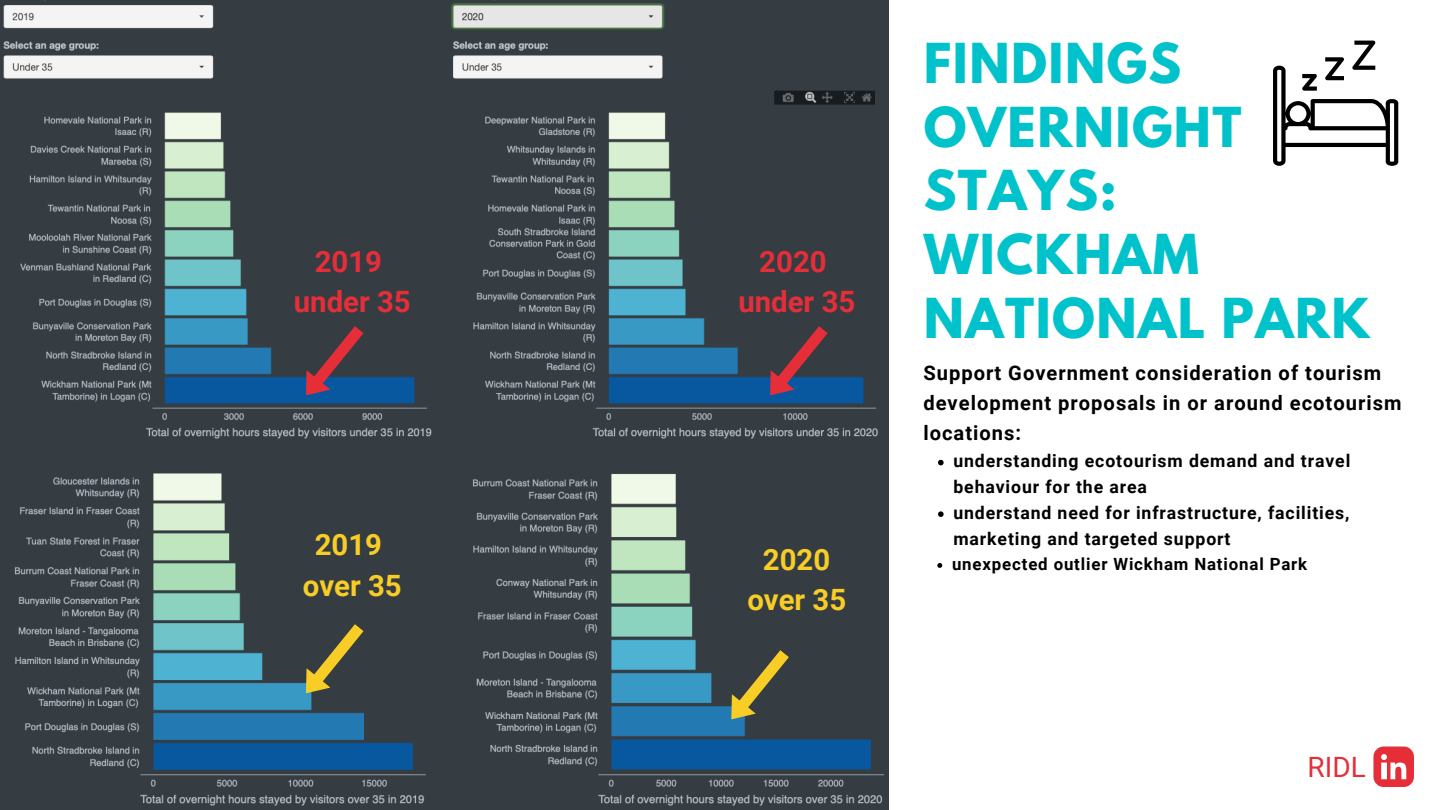
<style>
.page{position:relative;width:1440px;height:810px;background:#fff}
.page>*{position:absolute;margin:0;border:0;box-sizing:border-box;transform-origin:0 0}
.t1{font:700 48.8px/63.8px "League Spartan";letter-spacing:.03em;color:#00c2cb}
.t2{font:700 29.4px/40.5px "Roboto";color:#e62e39;text-align:center}
.t3{font:700 29.4px/40.5px "Roboto";color:#f7cd26;text-align:center}
.t4{font:28px "Roboto";color:#e62e39}
.t5{font:700 20.1px/30px "Roboto";letter-spacing:.05em;color:#000}
.t6{font:700 17.7px/25.8px "Roboto";letter-spacing:.05em;color:#000}
.t7{font:700 16.9px "Roboto";letter-spacing:.05em;color:#000}
</style>
<div class="page">
<img style="left:0;top:441px;width:888px;height:369px">
<svg style="left:719px;top:644px;width:78px;height:85px;background:#515645"></svg>
<img style="left:0;top:0;width:888px;height:441px">
<svg style="left:294px;top:320px;width:77px;height:85px;background:#444158"></svg>
<svg style="left:758px;top:320px;width:77px;height:85px;background:#444158"></svg>
<svg style="left:1273px;top:41px;width:125px;height:125px"></svg>
<svg style="left:938px;top:460px;width:6px;height:5px"></svg>
<svg style="left:938px;top:511px;width:6px;height:6px"></svg>
<svg style="left:937px;top:563px;width:5px;height:5px"></svg>
<svg style="left:294px;top:618px;width:77px;height:85px;background:#535643"></svg>
<svg style="left:1373px;top:747px;width:41px;height:40px"></svg>
<h2 class="t2" style="left:294px;top:241px;width:118px">2019 under 35</h2>
<h2 class="t3" style="left:303px;top:525px;width:100px">2019 over 35</h2>
<h2 class="t2" style="left:738px;top:241px;width:118px">2020 under 35</h2>
<h2 class="t3" style="left:747px;top:539px;width:100px">2020 over 35</h2>
<h1 class="t1" style="left:924px;top:38px;width:448px">FINDINGS<br>OVERNIGHT<br>STAYS:<br>WICKHAM<br>NATIONAL PARK</h1>
<p class="t5" style="left:923px;top:358px;width:480px">Support Government consideration of tourism development proposals in or around ecotourism locations:</p>
<p class="t6" style="left:953px;top:449px;width:399px">understanding ecotourism demand and travel behaviour for the area<br>understand need for infrastructure, facilities, marketing and targeted support</p>
<p class="t7" style="left:952px;top:554px;width:357px">unexpected outlier Wickham National Park</p>
<h3 class="t4" style="left:1308px;top:751px;width:60px">RIDL</h3>
</div>
